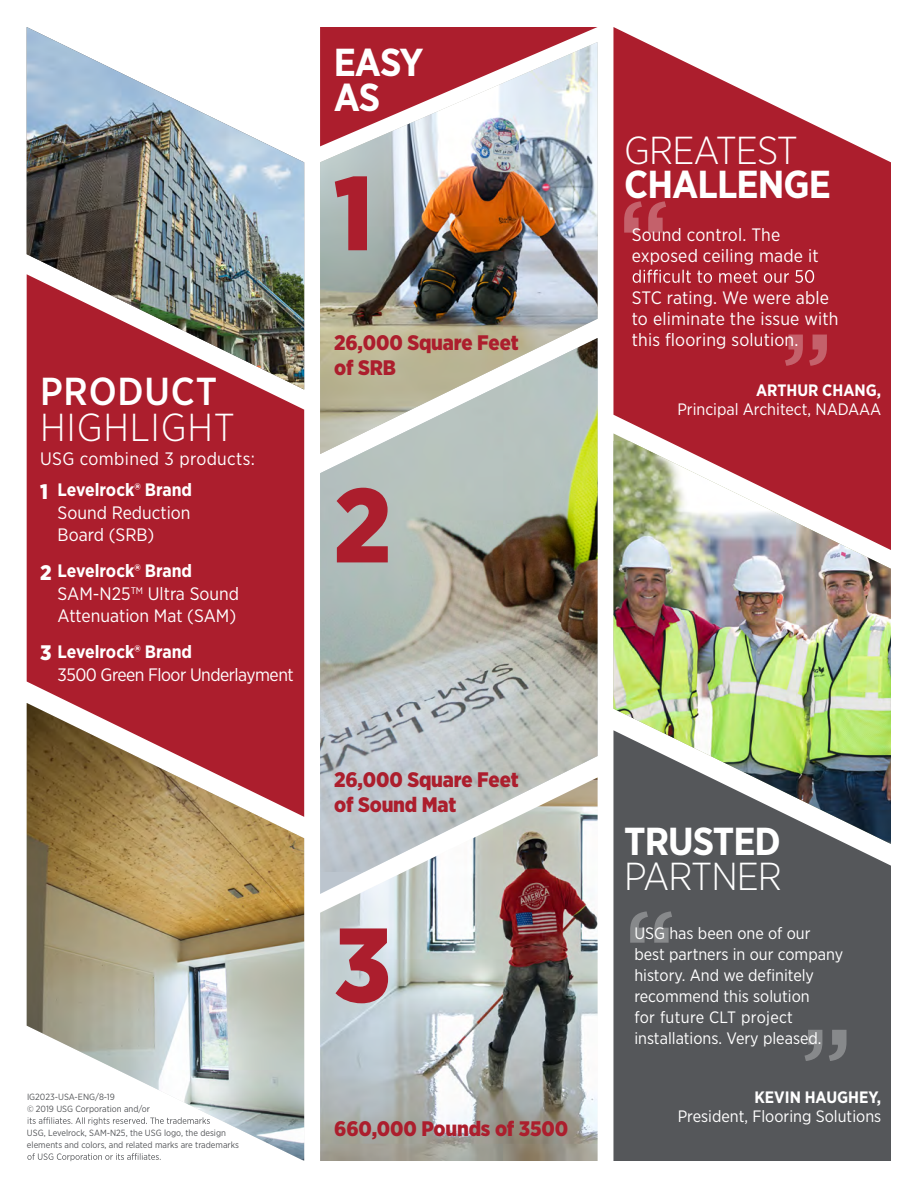
<style>
.page{position:relative;width:918px;height:1188px;background:#fff}
.page>*{position:absolute;margin:0;border:0;box-sizing:border-box;transform-origin:0 0}
.t1{font:900 105px "Gotham Narrow";color:#ac1e2d}
.t2{font:700 39px/34.5px "Gotham Narrow";letter-spacing:-.025em;color:#fff}
.t3{font:300 39px "Gotham Narrow";letter-spacing:-.025em;color:#fff}
.t4{font:300 39px "Gotham Narrow";letter-spacing:.02em;color:#fff}
.t5{font:500 39px "Gotham Narrow";letter-spacing:.02em;color:#fff}
.t6{font:900 21px/25.2px "Gotham Narrow";letter-spacing:-.01em;color:#ac1e2d}
.t7{font:900 21px "Gotham Narrow";color:#fff}
.t8{font:18px/21px "Gotham Narrow";color:#fff}
.t9{font:700 18px "Gotham Narrow";color:#fff}
.t10{font:18px "Gotham Narrow";letter-spacing:-.03em;color:#fff}
.t11{font:18px "Gotham Narrow";letter-spacing:.02em;color:#fff}
.t12{font:16.5px/21px "Gotham Narrow";color:#fff}
.t13{font:700 16.5px "Gotham Narrow";color:#fff}
.t14{font:9px/12px "Gotham Narrow";color:#55575a}
.s1{font-weight:700}
</style>
<div class="page">
<img style="left:320px;top:894px;width:278px;height:267px">
<svg style="left:320px;top:871px;width:263px;height:23px"></svg>
<img style="left:320px;top:454px;width:278px;height:417px">
<img style="left:320px;top:146px;width:278px;height:308px">
<img style="left:27px;top:817px;width:277px;height:344px">
<img style="left:613px;top:550px;width:278px;height:180px">
<img style="left:27px;top:27px;width:277px;height:247px">
<svg style="left:613px;top:27px;width:278px;height:523px;fill:#ac1e2d"></svg>
<svg style="left:613px;top:730px;width:278px;height:431px;background:#5f6462"></svg>
<svg style="left:27px;top:274px;width:277px;height:543px;background:#a73b41"></svg>
<svg style="left:624px;top:201px;width:42px;height:32px"></svg>
<svg style="left:630px;top:911px;width:42px;height:32px"></svg>
<svg style="left:785px;top:335px;width:42px;height:31px"></svg>
<svg style="left:805px;top:1030px;width:42px;height:31px"></svg>
<svg style="left:633px;top:270px;width:181px;height:13px;background:#be515d"></svg>
<svg style="left:28px;top:1117px;width:182px;height:8px"></svg>
<svg style="left:27px;top:1153px;width:134px;height:8px"></svg>
<svg style="left:320px;top:27px;width:278px;height:119px"></svg>
<h2 class="t5" style="left:40px;top:367px;width:178px">PRODUCT</h2>
<h2 class="t4" style="left:40px;top:404px;width:196px">HIGHLIGHT</h2>
<p class="t11" style="left:40px;top:448px;width:216px">USG combined 3 products:</p>
<p class="t9" style="left:58px;top:478px;width:136px">Levelrock® Brand</p>
<p class="t8" style="left:58px;top:501px;width:134px;line-height:22.5px">Sound Reduction<br>Board (SRB)</p>
<p class="t8" style="left:58px;top:559px;width:183px;line-height:22.5px"><span class="s1">Levelrock® Brand<br></span>SAM-N25<sup>TM</sup> Ultra Sound<br>Attenuation Mat (SAM)</p>
<p class="t9" style="left:58px;top:640px;width:136px">Levelrock® Brand</p>
<p class="t10" style="left:58px;top:663px;width:238px">3500 Green Floor Underlayment</p>
<p class="t7" style="left:40px;top:477px;width:9px">1</p>
<p class="t7" style="left:40px;top:558px;width:13px">2</p>
<p class="t7" style="left:40px;top:639px;width:13px">3</p>
<h2 class="t2" style="left:334px;top:45px;width:91px">EASY<br>AS</h2>
<h1 class="t1" style="left:334px;top:144px;width:41px">1</h1>
<p class="t6" style="left:334px;top:329px;width:186px">26,000 Square Feet of SRB</p>
<h1 class="t1" style="left:334px;top:456px;width:59px">2</h1>
<p class="t6" style="left:334px;top:767px;width:186px">26,000 Square Feet of Sound Mat</p>
<p class="t14" style="left:27px;top:1091px;width:125px">IG2023-USA-ENG/8-19<br>© 2019 USG Corporation and/or</p>
<p class="t14" style="left:27px;top:1127px;width:214px">USG, Levelrock, SAM-N25, the USG logo, the design elements and colors, and related marks are trademarks</p>
<h1 class="t1" style="left:334px;top:896px;width:58px">3</h1>
<p class="t6" style="left:334px;top:1115px;width:235px">660,000 Pounds of 3500</p>
<h2 class="t3" style="left:624px;top:126px;width:175px">GREATEST</h2>
<h2 class="t2" style="left:624px;top:167px;width:208px">CHALLENGE</h2>
<p class="t8" style="left:632px;top:223px;width:188px">Sound control. The exposed ceiling made it</p>
<p class="t8" style="left:632px;top:287px;width:208px">STC rating. We were able to eliminate the issue with this flooring solution.</p>
<p class="t13" style="left:756px;top:379px;width:127px">ARTHUR CHANG,</p>
<p class="t12" style="left:677px;top:399px;width:205px">Principal Architect, NADAAA</p>
<h2 class="t2" style="left:624px;top:824px;width:158px">TRUSTED</h2>
<h2 class="t3" style="left:624px;top:852px;width:159px">PARTNER</h2>
<p class="t12" style="left:634px;top:922px;width:210px">USG has been one of our best partners in our company history. And we definitely recommend this solution<br>for future CLT project installations. Very pleased.</p>
<p class="t13" style="left:754px;top:1086px;width:128px">KEVIN HAUGHEY,</p>
<p class="t12" style="left:678px;top:1106px;width:205px">President, Flooring Solutions</p>
</div>
